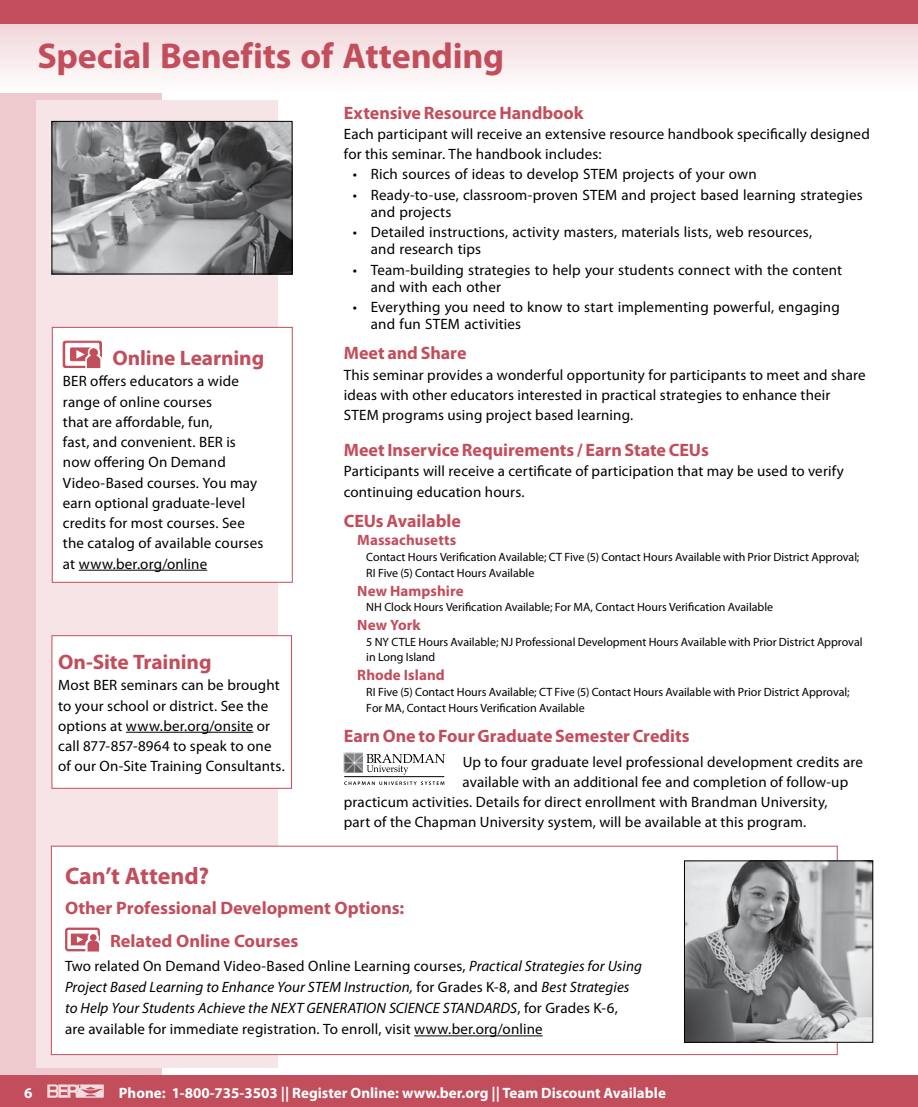
<style>
.page{position:relative;width:918px;height:1107px;background:#fff}
.page>*{position:absolute;margin:0;border:0;box-sizing:border-box;transform-origin:0 0}
.t1{font:700 36px "Myriad Pro";letter-spacing:-.005em;color:#c24e5c}
.t2{font:700 24px "Myriad Pro";letter-spacing:-.005em;color:#c24e5c}
.t3{font:700 21px "Myriad Pro";letter-spacing:-.005em;color:#c24e5c}
.t4{font:700 18px/33.9px "Myriad Pro";letter-spacing:-.005em;color:#c24e5c}
.t5{font:15px/20.2px "Myriad Pro";letter-spacing:.01em;color:#000}
.t6{font:700 15px "Myriad Pro";color:#fff}
.t7{font:700 15px "Myriad Pro";letter-spacing:.005em;color:#c24e5c}
.t8{font:12px/15.8px "Myriad Pro";color:#000}
.s1{font-style:italic}
</style>
<div class="page">
<div style="left:0;top:0;width:162px;height:1107px;background:#edcace"></div>
<div style="left:0;top:1076px;width:918px;height:31px;background:#c24e5c"></div>
<svg style="left:47px;top:1084px;width:57px;height:14px"></svg>
<svg style="left:0;top:24px;width:918px;height:68px"></svg>
<div style="left:0;top:0;width:918px;height:24px;background:#c24e5c"></div>
<div style="left:36px;top:101px;width:242px;height:967px;background:#f6e4e7"></div>
<div style="left:51px;top:846px;width:786px;height:209px;background:#fff"></div>
<hr style="left:414px;top:1036px;width:129px;height:1px;background:#000">
<div style="left:65px;top:928px;width:35px;height:23px;border:2px solid #c24e5c;border-radius:2px"></div>
<div style="left:71px;top:934px;width:18px;height:11px;background:#c24e5c"></div>
<div style="left:88px;top:932px;width:11px;height:11px;border:1px solid #fff;border-radius:50%"></div>
<div style="left:88px;top:933px;width:10px;height:9px;border:2px solid #fff;border-radius:50%"></div>
<svg style="left:77px;top:936px;width:23px;height:16px"></svg>
<div style="left:51px;top:846px;width:786px;height:209px;border:1px solid #c24e5c"></div>
<svg style="left:366px;top:754px;width:79px;height:21px"></svg>
<svg style="left:344px;top:781px;width:100px;height:4px"></svg>
<img style="left:344px;top:753px;width:19px;height:19px">
<hr style="left:344px;top:776px;width:100px;height:1px;background:#000">
<div style="left:52px;top:327px;width:240px;height:255px;background:#fff"></div>
<hr style="left:79px;top:570px;width:128px;height:1px;background:#000">
<svg style="left:63px;top:341px;width:38px;height:27px"></svg>
<div style="left:63px;top:341px;width:39px;height:27px;border:1px solid #c24e5c;border-radius:2px"></div>
<svg style="left:66px;top:343px;width:33px;height:22px"></svg>
<div style="left:66px;top:343px;width:33px;height:22px;border:1px solid #fff"></div>
<div style="left:71px;top:348px;width:24px;height:13px;background:#c24e5c"></div>
<div style="left:70px;top:348px;width:25px;height:13px;border:1px solid #c24e5c"></div>
<div style="left:88px;top:347px;width:12px;height:11px;border:1px solid #fff;border-radius:50%"></div>
<div style="left:90px;top:349px;width:8px;height:7px;border:1px solid #c24e5c;border-radius:50%"></div>
<svg style="left:76px;top:350px;width:26px;height:18px"></svg>
<div style="left:52px;top:327px;width:240px;height:255px;border:1px solid #c24e5c"></div>
<div style="left:52px;top:636px;width:240px;height:152px;background:#fff"></div>
<hr style="left:126px;top:732px;width:127px;height:1px;background:#000">
<div style="left:52px;top:636px;width:240px;height:153px;border:1px solid #c24e5c"></div>
<img style="left:686px;top:863px;width:185px;height:177px">
<div style="left:684px;top:861px;width:189px;height:181px;border:1px solid #000"></div>
<img style="left:54px;top:123px;width:236px;height:149px">
<div style="left:52px;top:121px;width:240px;height:153px;border:1px solid #000"></div>
<h1 class="t1" style="left:38px;top:32px;width:468px">Special Benefits of Attending</h1>
<p class="t4" style="left:344px;top:95px;width:241px">Extensive Resource Handbook</p>
<p class="t5" style="left:344px;top:124px;width:528px">Each participant will receive an extensive resource handbook specifically designed for this seminar. The handbook includes:</p>
<p class="t5" style="left:353px;top:164px;width:406px">• Rich sources of ideas to develop STEM projects of your own</p>
<p class="t5" style="left:371px;top:186px;width:493px;line-height:17.2px;text-indent:-18px">• Ready-to-use, classroom-proven STEM and project based learning strategies and projects</p>
<p class="t5" style="left:371px;top:223px;width:443px;line-height:17.2px;text-indent:-18px">• Detailed instructions, activity masters, materials lists, web resources, and research tips</p>
<p class="t5" style="left:371px;top:261px;width:473px;line-height:17.2px;text-indent:-18px">• Team-building strategies to help your students connect with the content and with each other</p>
<p class="t5" style="left:371px;top:298px;width:471px;line-height:17.2px;text-indent:-18px">• Everything you need to know to start implementing powerful, engaging and fun STEM activities</p>
<p class="t4" style="left:344px;top:336px;width:124px">Meet and Share</p>
<p class="t5" style="left:344px;top:364px;width:523px">This seminar provides a wonderful opportunity for participants to meet and share ideas with other educators interested in practical strategies to enhance their<br>STEM programs using project based learning.</p>
<h3 class="t3" style="left:112px;top:344px;width:153px">Online Learning</h3>
<p class="t5" style="left:63px;top:371px;width:202px">BER offers educators a wide range of online courses<br>that are affordable, fun,<br>fast, and convenient. BER is now offering On Demand<br>Video‑Based courses. You may earn optional graduate‑level credits for most courses. See the catalog of available courses at www.ber.org/online</p>
<p class="t4" style="left:344px;top:432px;width:367px">Meet Inservice Requirements / Earn State CEUs</p>
<p class="t5" style="left:344px;top:461px;width:502px">Participants will receive a certificate of participation that may be used to verify continuing education hours.</p>
<p class="t4" style="left:344px;top:503px;width:119px">CEUs Available</p>
<p class="t7" style="left:357px;top:530px;width:100px">Massachusetts</p>
<p class="t8" style="left:366px;top:549px;width:495px">Contact Hours Verification Available; CT Five (5) Contact Hours Available with Prior District Approval;<br>RI Five (5) Contact Hours Available</p>
<p class="t7" style="left:357px;top:581px;width:108px">New Hampshire</p>
<p class="t8" style="left:366px;top:599px;width:409px">NH Clock Hours Verification Available; For MA, Contact Hours Verification Available</p>
<p class="t7" style="left:357px;top:615px;width:65px">New York</p>
<p class="t8" style="left:366px;top:634px;width:498px">5 NY CTLE Hours Available; NJ Professional Development Hours Available with Prior District Approval in Long Island</p>
<p class="t7" style="left:357px;top:665px;width:89px">Rhode Island</p>
<p class="t8" style="left:366px;top:684px;width:485px">RI Five (5) Contact Hours Available; CT Five (5) Contact Hours Available with Prior District Approval;<br>For MA, Contact Hours Verification Available</p>
<p class="t4" style="left:344px;top:718px;width:347px">Earn One to Four Graduate Semester Credits</p>
<p class="t5" style="left:463px;top:751px;width:402px">Up to four graduate level professional development credits are</p>
<p class="t5" style="left:463px;top:771px;width:387px">available with an additional fee and completion of follow‑up</p>
<p class="t5" style="left:344px;top:792px;width:485px">practicum activities. Details for direct enrollment with Brandman University,</p>
<p class="t5" style="left:344px;top:812px;width:464px">part of the Chapman University system, will be available at this program.</p>
<h3 class="t3" style="left:58px;top:648px;width:155px">On‑Site Training</h3>
<p class="t5" style="left:58px;top:675px;width:228px">Most BER seminars can be brought to your school or district. See the options at www.ber.org/onsite or call 877‑857‑8964 to speak to one of our On‑Site Training Consultants.</p>
<h2 class="t2" style="left:65px;top:861px;width:145px">Can’t Attend?</h2>
<p class="t4" style="left:110px;top:890px;width:296px;text-indent:-45px">Other Professional Development Options:<br>Related Online Courses</p>
<p class="t5" style="left:65px;top:956px;width:578px;line-height:21px">Two related On Demand Video-Based Online Learning courses, <span class="s1">Practical Strategies for Using Project Based Learning to Enhance Your STEM Instruction,</span> for Grades K-8, and <span class="s1">Best Strategies to Help Your Students Achieve the NEXT GENERATION SCIENCE STANDARDS</span>, for Grades K-6,<br>are available for immediate registration. To enroll, visit www.ber.org/online</p>
<p class="t6" style="left:24px;top:1083px;width:10px">6</p>
<p class="t6" style="left:119px;top:1083px;width:549px">Phone: 1-800-735-3503 || Register Online: www.ber.org || Team Discount Available</p>
</div>
